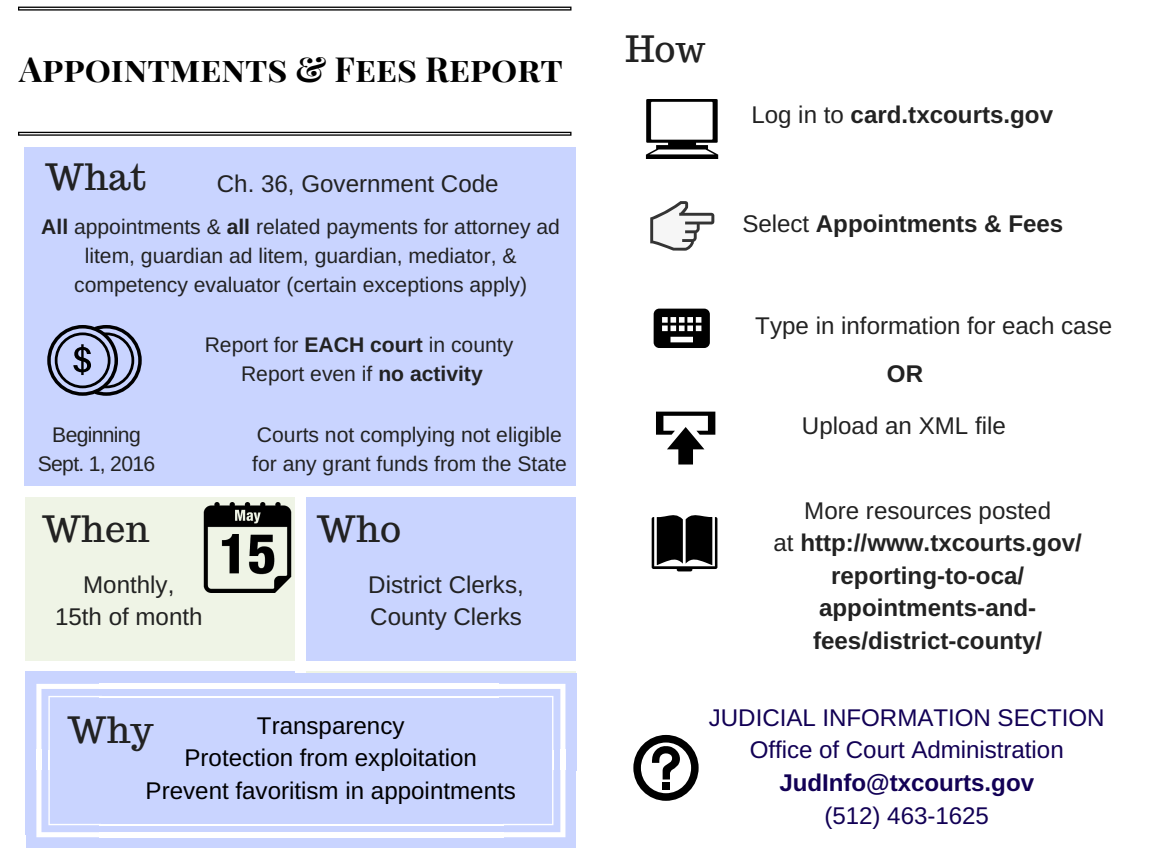
<style>
.page{position:relative;width:1152px;height:863px;background:#fff}
.page>*{position:absolute;margin:0;border:0;box-sizing:border-box;transform-origin:0 0}
.t1{font:36.3px "Trocchi";color:#222}
.t2{font:700 34.5px "Playfair Display SC";color:#000}
.t3{font:700 24.15px/32.7px "Arimo";color:#222;text-align:center}
.t4{font:24.15px/32.7px "Arimo";color:#222;text-align:center}
.t5{font:24.15px/32.7px "Arimo";color:#000;text-align:center}
.t6{font:24.15px/32.7px "Arimo";color:#120055;text-align:center}
.t7{font:700 24.15px "Arimo";color:#120055}
.t8{font:21.15px/29.2px "Arimo";color:#222;text-align:center}
.t9{font:21.15px/29.2px "Arimo";letter-spacing:-.035em;color:#222;text-align:center}
.s1{font-weight:700}
.s2{font-weight:400}
</style>
<div class="page">
<div style="left:25px;top:147px;width:551px;height:339px;background:#c9d4ff"></div>
<div style="left:25px;top:497px;width:270px;height:163px;background:#eff4e6"></div>
<div style="left:306px;top:497px;width:270px;height:163px;background:#c9d4ff"></div>
<svg style="left:47px;top:325px;width:95px;height:71px"></svg>
<svg style="left:18px;top:7px;width:554px;height:4px"></svg>
<svg style="left:18px;top:132px;width:554px;height:4px;background:#646464"></svg>
<div style="left:102px;top:750px;width:402px;height:20px;background:#c9d4ff"></div>
<div style="left:26px;top:673px;width:77px;height:77px;background:#c9d4ff"></div>
<svg style="left:36px;top:683px;width:66px;height:67px"></svg>
<div style="left:102px;top:673px;width:402px;height:77px;background:#c9d4ff"></div>
<hr style="left:100px;top:695px;width:401px;height:2px;background:#fff">
<div style="left:100px;top:683px;width:401px;height:6px;background:#fff"></div>
<div style="left:499px;top:673px;width:77px;height:77px;background:#c9d4ff"></div>
<div style="left:26px;top:750px;width:77px;height:20px;background:#c9d4ff"></div>
<hr style="left:48px;top:749px;width:2px;height:21px;background:#fff">
<div style="left:36px;top:749px;width:5px;height:21px;background:#fff"></div>
<div style="left:499px;top:750px;width:77px;height:20px;background:#c9d4ff"></div>
<div style="left:26px;top:770px;width:77px;height:77px;background:#c9d4ff"></div>
<svg style="left:36px;top:769px;width:65px;height:68px"></svg>
<div style="left:498px;top:770px;width:78px;height:77px;background:#c9d4ff"></div>
<svg style="left:498px;top:684px;width:67px;height:153px"></svg>
<div style="left:101px;top:769px;width:401px;height:78px;background:#c9d4ff"></div>
<hr style="left:100px;top:823px;width:404px;height:2px;background:#fff">
<div style="left:100px;top:832px;width:404px;height:5px;background:#fff"></div>
<svg style="left:650px;top:201px;width:64px;height:49px"></svg>
<svg style="left:654px;top:308px;width:56px;height:40px"></svg>
<svg style="left:656px;top:411px;width:59px;height:53px"></svg>
<svg style="left:633px;top:734px;width:66px;height:66px"></svg>
<div style="left:663px;top:782px;width:7px;height:7px;background:#000"></div>
<svg style="left:652px;top:515px;width:65px;height:56px"></svg>
<img style="left:645px;top:100px;width:74px;height:58px">
<img style="left:203px;top:502px;width:89px;height:90px">
<h2 class="t2" style="left:19px;top:44px;width:545px">Appointments &amp; Fees Report</h2>
<h1 class="t1" style="left:45px;top:153px;width:103px">What</h1>
<p class="t8" style="left:41px;top:212px;width:520px"><span class="s1">All</span> appointments &amp; <span class="s1">all</span> related payments for attorney ad litem, guardian ad litem, guardian, mediator, &amp; competency evaluator (certain exceptions apply)</p>
<p class="t4" style="left:217px;top:167px;width:283px">Ch. 36, Government Code</p>
<p class="t9" style="left:38px;top:420px;width:119px">Beginning<br>Sept. 1, 2016</p>
<p class="t8" style="left:205px;top:330px;width:310px">Report for <span class="s1">EACH court</span> in county<br>Report even if <span class="s1">no activity</span></p>
<p class="t8" style="left:252px;top:420px;width:316px;text-align:left">Courts not complying not eligible for any grant funds from the State</p>
<h1 class="t1" style="left:42px;top:505px;width:109px">When</h1>
<p class="t4" style="left:55px;top:568px;width:149px">Monthly,<br>15th of month</p>
<h1 class="t1" style="left:317px;top:505px;width:86px">Who</h1>
<p class="t4" style="left:368px;top:568px;width:157px;text-align:left">District Clerks,<br>County Clerks</p>
<h1 class="t1" style="left:67px;top:705px;width:88px">Why</h1>
<p class="t5" style="left:146px;top:708px;width:372px">Transparency<br>Protection from exploitation<br>Prevent favoritism in appointments</p>
<h1 class="t1" style="left:625px;top:25px;width:82px">How</h1>
<p class="t3" style="left:751px;top:99px;width:303px"><span class="s2">Log in to</span> card.txcourts.gov</p>
<p class="t3" style="left:742px;top:207px;width:322px"><span class="s2">Select</span> Appointments &amp; Fees</p>
<p class="t4" style="left:755px;top:309px;width:358px">Type in information for each case</p>
<p class="t3" style="left:887px;top:357px;width:38px">OR</p>
<p class="t4" style="left:802px;top:409px;width:205px">Upload an XML file</p>
<p class="t3" style="left:774px;top:494px;width:310px"><span class="s2">More resources posted<br>at</span> http://www.txcourts.gov/ reporting-to-oca/ appointments-and&shy;fees/district-county/</p>
<p class="t6" style="left:709px;top:701px;width:397px">JUDICIAL INFORMATION SECTION<br>Office of Court Administration</p>
<p class="t7" style="left:779px;top:769px;width:256px">JudInfo@txcourts.gov</p>
<p class="t6" style="left:825px;top:798px;width:166px">(512) 463-1625</p>
</div>
